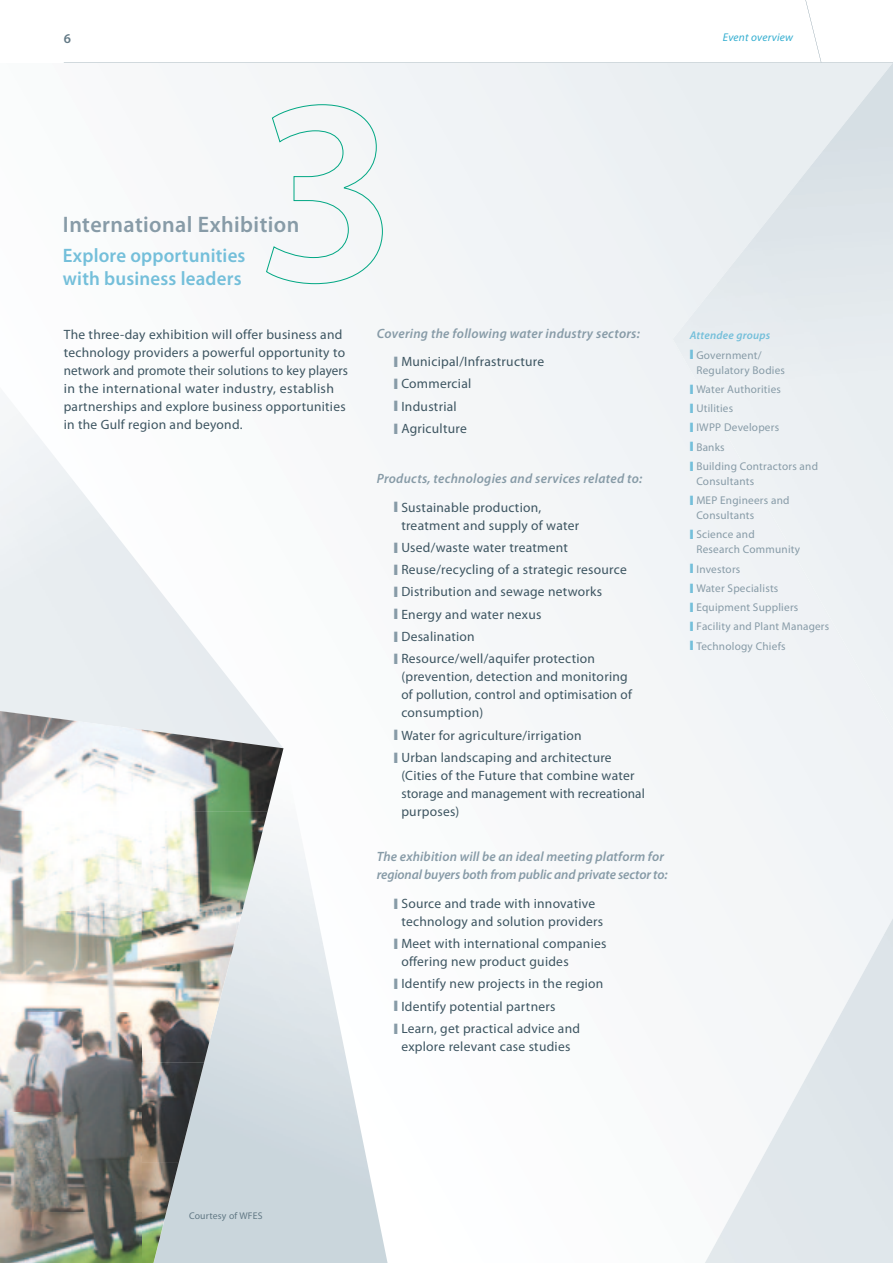
<style>
.page{position:relative;width:893px;height:1263px;background:#fff}
.page>*{position:absolute;margin:0;border:0;box-sizing:border-box;transform-origin:0 0}
.t1{font:600 22.5px "Myriad Pro";letter-spacing:.02em;color:#879ba7}
.t2{font:600 19.5px/23.4px "Myriad Pro";letter-spacing:.01em;color:#74bfda}
.t3{font:13.5px/18px "Myriad Pro";letter-spacing:.02em;color:#3d5561}
.t4{font:italic 600 13.5px/28.7px "Myriad Pro";letter-spacing:.01em;color:#879ba7}
.t5{font:600 13.5px "Myriad Pro";color:#627985}
.t6{font:11.25px/19.2px "Myriad Pro";letter-spacing:.02em;color:#879ba7}
.t7{font:italic 600 11.25px/19.2px "Myriad Pro";letter-spacing:.02em;color:#74bfda}
.t8{font:italic 11.25px "Myriad Pro";letter-spacing:.02em;color:#34aed0}
.t9{font:9.75px "Myriad Pro";letter-spacing:.02em;color:#627985}
.s1{font-weight:400;font-style:normal;color:#3d5561}
.s2{color:#879ba7}
.s3{font-weight:400;font-style:normal;color:#879ba7}
.s4{color:#74bfda}
</style>
<div class="page">
<div style="left:245px;top:63px;width:648px;height:855px;background:#f4f6f7"></div>
<img style="left:705px;top:918px;width:188px;height:345px">
<img style="left:0;top:387px;width:284px;height:324px">
<img style="left:179px;top:748px;width:209px;height:515px">
<img style="left:0;top:748px;width:142px;height:515px">
<img style="left:142px;top:748px;width:142px;height:63px">
<img style="left:142px;top:811px;width:126px;height:101px">
<img style="left:142px;top:911px;width:94px;height:151px">
<img style="left:236px;top:911px;width:6px;height:24px">
<img style="left:142px;top:1062px;width:62px;height:101px">
<img style="left:142px;top:1163px;width:37px;height:100px">
<img style="left:0;top:711px;width:284px;height:37px">
<img style="left:673px;top:63px;width:220px;height:666px">
<svg style="left:266px;top:104px;width:117px;height:180px"></svg>
<svg style="left:64px;top:0;width:829px;height:63px"></svg>
<p class="t5" style="left:64px;top:30px;width:9px">6</p>
<p class="t8" style="left:723px;top:31px;width:72px">Event overview</p>
<p class="t1" style="left:63px;top:210px;width:238px">International Exhibition</p>
<p class="t2" style="left:63px;top:243px;width:184px">Explore opportunities with business leaders</p>
<p class="t3" style="left:64px;top:325px;width:286px">The three-day exhibition will offer business and technology providers a powerful opportunity to network and promote their solutions to key players in the international water industry, establish partnerships and explore business opportunities in the Gulf region and beyond.</p>
<p class="t4" style="left:394px;top:318px;width:248px;text-indent:-17px">Covering the following water industry sectors: ❙ <span class="s1">Municipal/Infrastructure</span></p>
<p class="t3" style="left:394px;top:373px;width:79px;line-height:22.2px"><span class="s2">❙</span> Commercial <span class="s2">❙</span> Industrial<br><span class="s2">❙</span> Agriculture</p>
<p class="t4" style="left:394px;top:464px;width:250px;text-indent:-17px">Products, technologies and services related to: ❙ <span class="s1">Sustainable production,</span></p>
<p class="t3" style="left:394px;top:514px;width:235px;line-height:22.2px;text-indent:8px">treatment and supply of water<br><span class="s2">❙</span> Used/waste water treatment<br><span class="s2">❙</span> Reuse/recycling of a strategic resource <span class="s2">❙</span> Distribution and sewage networks<br><span class="s2">❙</span> Energy and water nexus<br><span class="s2">❙</span> Desalination<br><span class="s2">❙</span> Resource/well/aquifer protection</p>
<p class="t3" style="left:401px;top:667px;width:233px">(prevention, detection and monitoring of pollution, control and optimisation of consumption)</p>
<p class="t3" style="left:394px;top:724px;width:219px;line-height:22.2px"><span class="s2">❙</span> Water for agriculture/irrigation<br><span class="s2">❙</span> Urban landscaping and architecture</p>
<p class="t3" style="left:401px;top:766px;width:245px">(Cities of the Future that combine water storage and management with recreational purposes)</p>
<p class="t4" style="left:377px;top:847px;width:292px;line-height:18px">The exhibition will be an ideal meeting platform for regional buyers both from public and private sector to:</p>
<p class="t3" style="left:394px;top:894px;width:211px;text-align:center"><span class="s2">❙</span> Source and trade with innovative technology and solution providers</p>
<p class="t3" style="left:401px;top:934px;width:207px;text-indent:-8px"><span class="s2">❙</span> Meet with international companies offering new product guides</p>
<p class="t3" style="left:394px;top:972px;width:211px;line-height:22.2px"><span class="s2">❙</span> Identify new projects in the region <span class="s2">❙</span> Identify potential partners<br><span class="s2">❙</span> Learn, get practical advice and</p>
<p class="t3" style="left:401px;top:1037px;width:171px">explore relevant case studies</p>
<p class="t7" style="left:690px;top:326px;width:82px">Attendee groups ❙ <span class="s3">Government/</span></p>
<p class="t6" style="left:690px;top:360px;width:130px;text-indent:7px">Regulatory Bodies<br><span class="s4">❙</span> Water Authorities<br><span class="s4">❙</span> Utilities<br><span class="s4">❙</span> IWPP Developers<br><span class="s4">❙</span> Banks<br><span class="s4">❙</span> Building Contractors and</p>
<p class="t6" style="left:690px;top:471px;width:101px;text-indent:7px">Consultants<br><span class="s4">❙</span> MEP Engineers and</p>
<p class="t6" style="left:690px;top:506px;width:67px;text-align:center">Consultants<br><span class="s4">❙</span> Science and</p>
<p class="t6" style="left:690px;top:540px;width:141px;text-indent:7px">Research Community<br><span class="s4">❙</span> Investors<br><span class="s4">❙</span> Water Specialists<br><span class="s4">❙</span> Equipment Suppliers<br><span class="s4">❙</span> Facility and Plant Managers <span class="s4">❙</span> Technology Chiefs</p>
<p class="t9" style="left:189px;top:1209px;width:75px">Courtesy of WFES</p>
</div>
